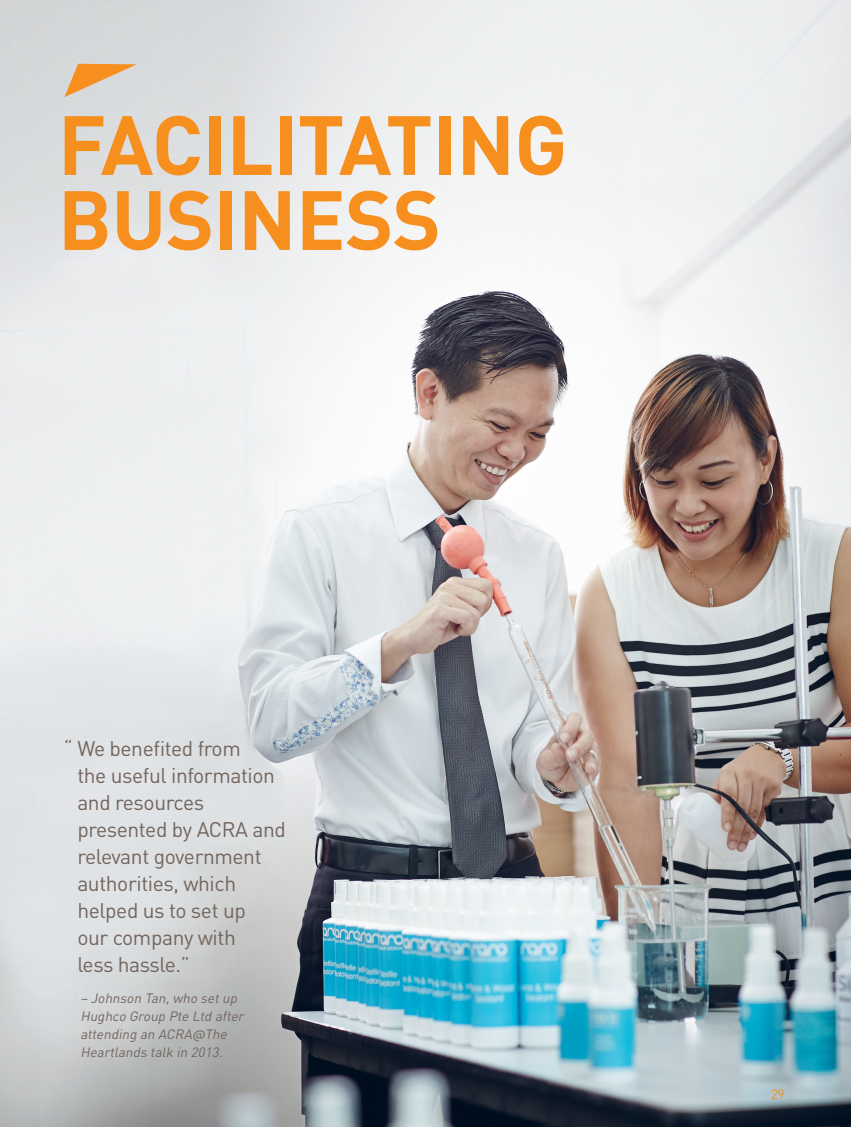
<style>
.page{position:relative;width:851px;height:1127px;background:#fff}
.page>*{position:absolute;margin:0;border:0;box-sizing:border-box;transform-origin:0 0}
.t1{font:700 82.5px/75px "DIN";letter-spacing:-.01em;color:#f68f1e}
.t2{font:21px/27px "DIN";letter-spacing:-.02em;color:#73655e}
.t3{font:italic 13.5px/18px "DIN";color:#73655e}
.t4{font:13.5px "DIN";color:#f68f1e}
.s1{font-family:"Karla"}
</style>
<div class="page">
<img style="left:0;top:0;width:850px;height:1127px">
<svg style="left:64px;top:64px;width:73px;height:33px"></svg>
<h1 class="t1" style="left:58px;top:104px;width:511px">FACILITATING<br>BUSINESS</h1>
<p class="t2" style="left:77px;top:734px;width:210px;text-indent:-14px">“ We benefited from<br>the useful information and resources presented by ACRA and relevant government authorities, which helped us to set up<br>our company with<br>less hassle.”</p>
<p class="t3" style="left:80px;top:988px;width:168px">– Johnson Tan,who setup<br>Hughco Group Pte Ltd after attending an ACRA<span class="s1">@</span>The<br>Heartlands talk in 2013.</p>
<p class="t4" style="left:771px;top:1085px;width:15px">29</p>
</div>
